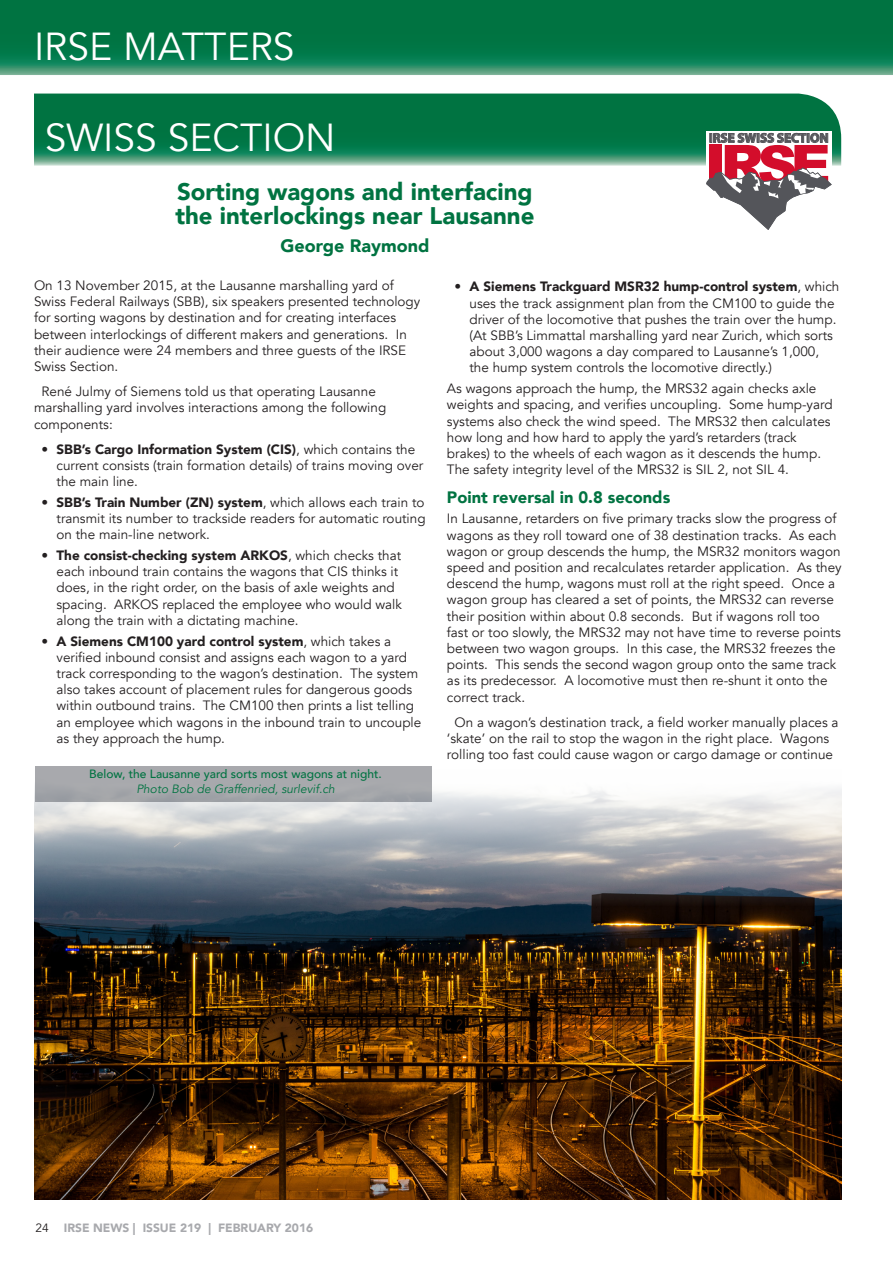
<style>
.page{position:relative;width:893px;height:1263px;background:#fff}
.page>*{position:absolute;margin:0;border:0;box-sizing:border-box;transform-origin:0 0}
.IRSE_News_Page_Banne{font:39px "Avenir";color:#fff}
.IRSE_News_Big_Headin{font:900 24px/24px "Avenir";color:#007341}
.IRSE_News_Big_Headin-2{font:900 18px "Avenir";color:#007341}
.IRSE_News_Article_He{font:900 16.5px "Avenir";color:#007341}
.IRSE_News_Normal_Tex{font:13.5px/16.2px "Avenir";color:#231f20}
.IRSE_News_Normal_Bul{font:13.5px/16.2px "Avenir";color:#231f20}
.t1{font:700 13.2px "Myriad";color:#54555a}
.IRSE_Caption_Style{font:500 12px/14.4px "Avenir";color:#007341;text-align:center}
.t2{font:900 12px "Avenir";color:#a8a9ad}
.t3{font:12px "Avenir";color:#231f20}
.s1{font-weight:900}
.s2{font-weight:400;font-style:italic}
</style>
<div class="page">
<svg style="left:0;top:0;width:893px;height:75px;background:#0b7b4c"></svg>
<div style="left:36px;top:766px;width:396px;height:36px;background:#a8a9ad"></div>
<svg style="left:34px;top:94px;width:807px;height:72px;background:#137e51"></svg>
<svg style="left:706px;top:131px;width:125px;height:99px"></svg>
<img style="left:34px;top:770px;width:808px;height:429px">
<p class="IRSE_News_Page_Banne" style="left:34px;top:24px;width:262px">IRSE MATTERS</p>
<p class="IRSE_News_Page_Banne" style="left:45px;top:114px;width:292px">SWISS SECTION</p>
<p class="IRSE_News_Big_Headin" style="left:175px;top:179px;width:361px">Sorting wagons and interfacing the interlockings near Lausanne</p>
<p class="IRSE_News_Big_Headin-2" style="left:280px;top:230px;width:150px">George Raymond</p>
<p class="t1" style="left:709px;top:131px;width:121px">IRSE SWISS SECTION</p>
<p class="IRSE_News_Normal_Tex" style="left:34px;top:277px;width:388px">On 13 November 2015, at the Lausanne marshalling yard of Swiss Federal Railways (SBB), six speakers presented technology for sorting wagons by destination and for creating interfaces between interlockings of different makers and generations. In their audience were 24 members and three guests of the IRSE Swiss Section.</p>
<p class="IRSE_News_Normal_Tex" style="left:34px;top:384px;width:354px;text-indent:8px">René Julmy of Siemens told us that operating Lausanne marshalling yard involves interactions among the following components:</p>
<p class="IRSE_News_Normal_Bul" style="left:57px;top:441px;width:368px;text-indent:-15px">• <span class="s1">SBB’s Cargo Information System (CIS)</span>, which contains the current consists (train formation details) of trains moving over the main line.</p>
<p class="IRSE_News_Normal_Bul" style="left:57px;top:494px;width:371px;text-align:justify;text-indent:-15px">• <span class="s1">SBB’s Train Number (ZN) system</span>, which allows each train to transmit its number to trackside readers for automatic routing on the main-line network.</p>
<p class="IRSE_News_Normal_Bul" style="left:57px;top:547px;width:347px;text-indent:-15px">• <span class="s1">The consist-checking system ARKOS</span>, which checks that each inbound train contains the wagons that CIS thinks it does, in the right order, on the basis of axle weights and spacing. ARKOS replaced the employee who would walk along the train with a dictating machine.</p>
<p class="IRSE_News_Normal_Bul" style="left:57px;top:633px;width:366px;text-indent:-15px">• <span class="s1">A Siemens CM100 yard control system</span>, which takes a verified inbound consist and assigns each wagon to a yard track corresponding to the wagon’s destination. The system also takes account of placement rules for dangerous goods within outbound trains. The CM100 then prints a list telling an employee which wagons in the inbound train to uncouple as they approach the hump.</p>
<p class="IRSE_Caption_Style" style="left:89px;top:766px;width:294px">Below, the Lausanne yard sorts most wagons at night.<br><span class="s2">Photo Bob de Graffenried, surlevif.ch</span></p>
<p class="IRSE_News_Normal_Bul" style="left:469px;top:279px;width:371px;text-indent:-15px">• <span class="s1">A Siemens Trackguard MSR32 hump-control system</span>, which uses the track assignment plan from the CM100 to guide the driver of the locomotive that pushes the train over the hump. (At SBB’s Limmattal marshalling yard near Zurich, which sorts about 3,000 wagons a day compared to Lausanne’s 1,000, the hump system controls the locomotive directly.)</p>
<p class="IRSE_News_Normal_Tex" style="left:447px;top:381px;width:387px">As wagons approach the hump, the MRS32 again checks axle weights and spacing, and verifies uncoupling. Some hump-yard systems also check the wind speed. The MRS32 then calculates how long and how hard to apply the yard’s retarders (track brakes) to the wheels of each wagon as it descends the hump.<br>The safety integrity level of the MRS32 is SIL 2, not SIL 4.</p>
<p class="IRSE_News_Article_He" style="left:447px;top:483px;width:225px">Point reversal in 0.8 seconds</p>
<p class="IRSE_News_Normal_Tex" style="left:447px;top:511px;width:396px">In Lausanne, retarders on five primary tracks slow the progress of wagons as they roll toward one of 38 destination tracks. As each wagon or group descends the hump, the MSR32 monitors wagon speed and position and recalculates retarder application. As they descend the hump, wagons must roll at the right speed. Once a wagon group has cleared a set of points, the MRS32 can reverse their position within about 0.8 seconds. But if wagons roll too fast or too slowly, the MRS32 may not have time to reverse points between two wagon groups. In this case, the MRS32 freezes the points. This sends the second wagon group onto the same track as its predecessor. A locomotive must then re-shunt it onto the correct track.</p>
<p class="IRSE_News_Normal_Tex" style="left:447px;top:714px;width:393px;text-indent:8px">On a wagon’s destination track, a field worker manually places a ‘skate’ on the rail to stop the wagon in the right place. Wagons rolling too fast could cause wagon or cargo damage or continue</p>
<p class="t3" style="left:35px;top:1221px;width:15px">24</p>
<p class="t2" style="left:64px;top:1218px;width:251px">IRSE NEWS | ISSUE 219 | FEBRUARY 2016</p>
</div>
